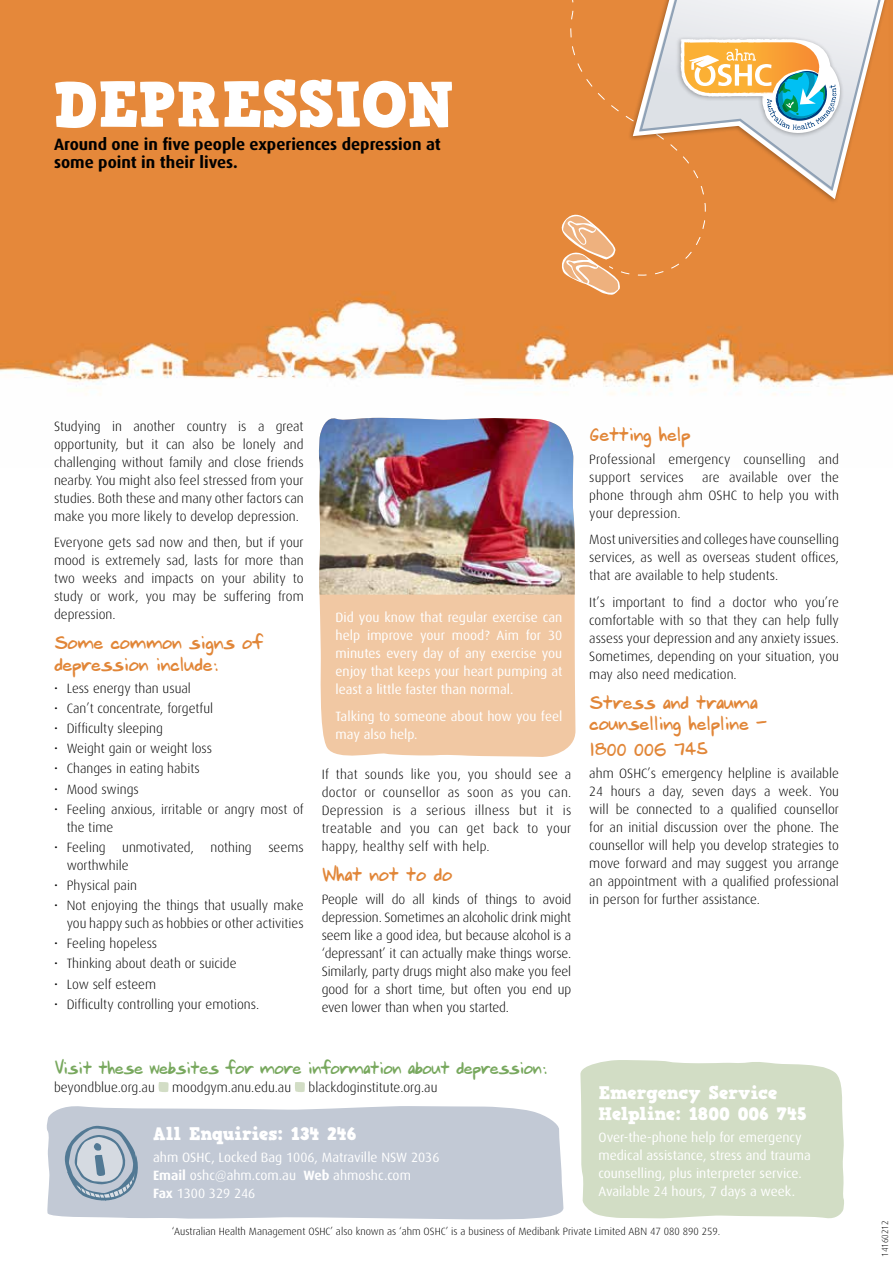
<style>
.page{position:relative;width:893px;height:1263px;background:#fff}
.page>*{position:absolute;margin:0;border:0;box-sizing:border-box;transform-origin:0 0}
.t1{font:63.75px "HVD Comic Serif Pro";color:#fff}
.t2{font:19.5px/21.5px "Rays Hand";color:#e18638}
.t3{font:18px/21px "HVD Comic Serif Pro";color:#fff}
.t4{font:18px "Rays Hand";letter-spacing:-.01em;color:#78a85e}
.t5{font:700 16.5px/18px "Dax";color:#000}
.t6{font:300 13.5px/18px "Dax";color:#000;text-align:justify}
.t7{font:13.5px/18px "Dax";color:#fff}
.t8{font:300 10.5px "Dax";color:#000}
.t9{font:300 9px "Dax";color:#000}
.s1{font-weight:700}
</style>
<div class="page">
<img style="left:0;top:0;width:893px;height:395px">
<svg style="left:158px;top:1082px;width:11px;height:10px"></svg>
<svg style="left:295px;top:1082px;width:10px;height:10px"></svg>
<div style="left:319px;top:595px;width:257px;height:162px;background:#f1c8a3"></div>
<img style="left:319px;top:417px;width:256px;height:178px">
<svg style="left:840px;top:0;width:52px;height:193px"></svg>
<div style="left:675px;top:36px;width:169px;height:103px;background:#000;opacity:.3"></div>
<svg style="left:539px;top:0;width:301px;height:299px;background:#e1a36a"></svg>
<div style="left:46px;top:1106px;width:518px;height:114px;background:#c2c9d5"></div>
<div style="left:580px;top:1060px;width:264px;height:159px;background:#d2ddc5"></div>
<svg style="left:63px;top:1126px;width:78px;height:78px;background:#abb9c7"></svg>
<h1 class="t1" style="left:54px;top:61px;width:401px">DEPRESSION</h1>
<p class="t5" style="left:54px;top:136px;width:388px">Around one in five people experiences depression at some point in their lives.</p>
<p class="t6" style="left:54px;top:417px;width:251px">Studying in another country is a great opportunity, but it can also be lonely and challenging without family and close friends nearby. You might also feel stressed from your studies. Both these and many other factors can make you more likely to develop depression.</p>
<p class="t6" style="left:54px;top:534px;width:251px">Everyone gets sad now and then, but if your mood is extremely sad, lasts for more than two weeks and impacts on your ability to study or work, you may be suffering from depression.</p>
<h2 class="t2" style="left:54px;top:632px;width:210px">Some common signs of depression include:</h2>
<p class="t6" style="left:54px;top:679px;width:138px">• Less energy than usual</p>
<p class="t6" style="left:54px;top:699px;width:161px">• Can’t concentrate, forgetful</p>
<p class="t6" style="left:54px;top:720px;width:111px">• Difficulty sleeping</p>
<p class="t6" style="left:54px;top:740px;width:160px">• Weight gain or weight loss</p>
<p class="t6" style="left:54px;top:760px;width:147px">• Changes in eating habits</p>
<p class="t6" style="left:54px;top:780px;width:86px">• Mood swings</p>
<p class="t6" style="left:67px;top:800px;width:238px;text-indent:-13px">• Feeling anxious, irritable or angry most of the time</p>
<p class="t6" style="left:67px;top:838px;width:238px;text-indent:-13px">• Feeling unmotivated, nothing seems worthwhile</p>
<p class="t6" style="left:54px;top:876px;width:84px">• Physical pain</p>
<p class="t6" style="left:54px;top:896px;width:251px;text-align:right">• Not enjoying the things that usually make you happy such as hobbies or other activities</p>
<p class="t6" style="left:54px;top:935px;width:105px">• Feeling hopeless</p>
<p class="t6" style="left:54px;top:955px;width:184px">• Thinking about death or suicide</p>
<p class="t6" style="left:54px;top:975px;width:104px">• Low self esteem</p>
<p class="t6" style="left:54px;top:995px;width:207px">• Difficulty controlling your emotions.</p>
<p class="t7" style="left:336px;top:608px;width:228px;text-align:justify">Did you know that regular exercise can help improve your mood? Aim for 30 minutes every day of any exercise you enjoy that keeps your heart pumping at least a little faster than normal.</p>
<p class="t7" style="left:336px;top:707px;width:228px">Talking to someone about how you feel may also help.</p>
<p class="t6" style="left:322px;top:766px;width:251px">If that sounds like you, you should see a doctor or counsellor as soon as you can.<br>Depression is a serious illness but it is treatable and you can get back to your happy, healthy self with help.</p>
<h2 class="t2" style="left:322px;top:864px;width:132px">What not to do</h2>
<p class="t6" style="left:322px;top:890px;width:251px">People will do all kinds of things to avoid depression. Sometimes an alcoholic drink might seem like a good idea, but because alcohol is a ‘depressant’ it can actually make things worse.<br>Similarly, party drugs might also make you feel good for a short time, but often you end up even lower than when you started.</p>
<h2 class="t2" style="left:589px;top:424px;width:102px">Getting help</h2>
<p class="t6" style="left:589px;top:450px;width:251px">Professional emergency counselling and support services</p>
<p class="t6" style="left:589px;top:468px;width:251px;text-indent:113px">are available over the phone through ahm OSHC to help you with your depression.</p>
<p class="t6" style="left:589px;top:531px;width:251px">Most universities and colleges have counselling services, as well as overseas student offices, that are available to help students.</p>
<p class="t6" style="left:589px;top:593px;width:251px">It’s important to find a doctor who you’re comfortable with so that they can help fully assess your depression and any anxiety issues.<br>Sometimes, depending on your situation, you may also need medication.</p>
<h2 class="t2" style="left:589px;top:691px;width:180px">Stress and trauma counselling helpline –</h2>
<h2 class="t2" style="left:589px;top:739px;width:120px">1800 006 745</h2>
<p class="t6" style="left:589px;top:764px;width:251px">ahm OSHC’s emergency helpline is available 24 hours a day, seven days a week. You will be connected to a qualified counsellor for an initial discussion over the phone. The counsellor will help you develop strategies to move forward and may suggest you arrange an appointment with a qualified professional in person for further assistance.</p>
<h3 class="t4" style="left:54px;top:1054px;width:494px">Visit these websites for more information about depression:</h3>
<p class="t6" style="left:54px;top:1078px;width:102px">beyondblue.org.au</p>
<p class="t6" style="left:172px;top:1078px;width:120px">moodgym.anu.edu.au</p>
<p class="t6" style="left:309px;top:1078px;width:130px">blackdoginstitute.org.au</p>
<h3 class="t3" style="left:598px;top:1082px;width:209px">Emergency Service<br>Helpline: 1800 006 745</h3>
<p class="t7" style="left:598px;top:1128px;width:214px">Over-the-phone help for emergency medical assistance, stress and trauma counselling, plus interpreter service.<br>Available 24 hours, 7 days a week.</p>
<h3 class="t3" style="left:153px;top:1123px;width:205px">All Enquiries: 134 246</h3>
<p class="t7" style="left:153px;top:1149px;width:288px">ahm OSHC, Locked Bag 1006, Matraville NSW 2036<br><span class="s1">Email</span> oshc@ahm.com.au <span class="s1">Web</span> ahmoshc.com<br><span class="s1">Fax</span> 1300 329 246</p>
<p class="t8" style="left:172px;top:1225px;width:550px">‘Australian Health Management OSHC’ also known as ‘ahm OSHC’ is a business of Medibank Private Limited ABN 47 080 890 259.</p>
<p class="t9" style="left:880px;top:1257px;width:38px;rotate:-90deg">14160212</p>
</div>
